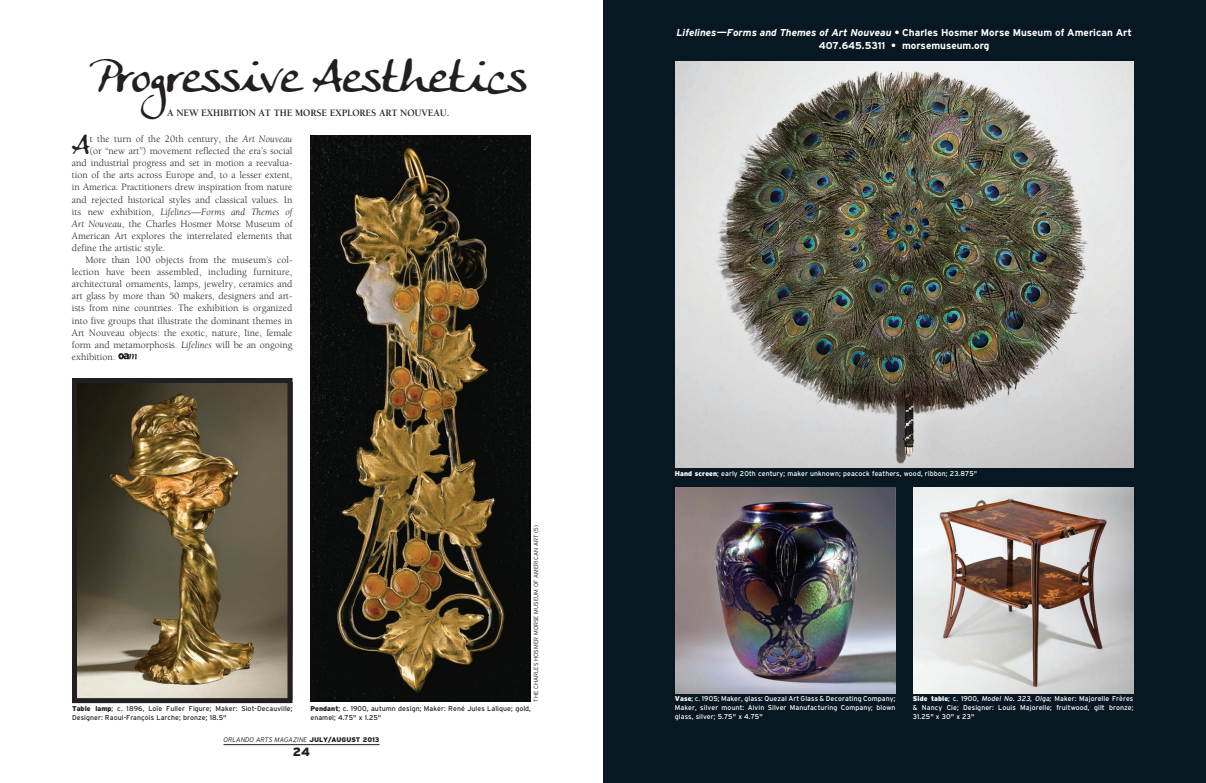
<style>
.page{position:relative;width:1206px;height:783px;background:#fff}
.page>*{position:absolute;margin:0;border:0;box-sizing:border-box;transform-origin:0 0}
.t1{font:46px "Anke Calligraphic FG";color:#231f20}
.t2{font:27.2px "Anke Calligraphic FG";color:#231f20}
.t3{font:900 12px "Interstate";color:#231f20}
.t4{font:10px "Berkeley";color:#231f20}
.t5{font:700 10px/13px "Interstate";color:#fff;text-align:center}
.t6{font:italic 10px "Berkeley";color:#231f20}
.t7{font:700 10px "Berkeley";letter-spacing:-.01em;color:#231f20}
.t8{font:7px/9px "Interstate";letter-spacing:.01em;color:#fff;text-align:justify}
.t9{font:7px/9px "Interstate";letter-spacing:.01em;color:#231f20}
.t10{font:italic 300 6.7px "Interstate";letter-spacing:-.005em;color:#231f20}
.t11{font:300 6px "Interstate";color:#231f20}
.s1{font-style:italic}
.s2{font-style:normal}
.s3{font-weight:900}
.s4{font-weight:900;font-style:normal}
</style>
<div class="page">
<hr style="left:223px;top:744px;width:157px;height:1px;background:#231f20">
<div style="left:603px;top:0;width:603px;height:783px;background:#071822"></div>
<img style="left:675px;top:61px;width:459px;height:407px">
<svg style="left:118px;top:353px;width:19px;height:6px"></svg>
<img style="left:914px;top:488px;width:219px;height:205px">
<img style="left:675px;top:488px;width:221px;height:205px">
<img style="left:78px;top:384px;width:208px;height:313px">
<div style="left:72px;top:378px;width:220px;height:325px;border:5px solid #231f20"></div>
<img style="left:310px;top:135px;width:221px;height:567px">
<h1 class="t1" style="left:90px;top:49px;width:439px">Progressive Aesthetics</h1>
<p class="t7" style="left:167px;top:108px;width:284px">A NEW EXHIBITION AT THE MORSE EXPLORES ART NOUVEAU.</p>
<h2 class="t2" style="left:72px;top:129px;width:19px">A</h2>
<p class="t4" style="left:90px;top:134px;width:204px">t the turn of the 20th century, the <span class="s1">Art Nouveau</span></p>
<p class="t4" style="left:90px;top:146px;width:204px">(or “new art”) movement reflected the era’s social</p>
<p class="t4" style="left:72px;top:158px;width:222px">and industrial progress and set in motion a reevalua-</p>
<p class="t4" style="left:72px;top:170px;width:222px">tion of the arts across Europe and, to a lesser extent,</p>
<p class="t4" style="left:72px;top:182px;width:222px">in America. Practitioners drew inspiration from nature</p>
<p class="t4" style="left:72px;top:194px;width:222px">and rejected historical styles and classical values. In</p>
<p class="t6" style="left:72px;top:206px;width:222px"><span class="s2">its new exhibition,</span> Lifelines—Forms and Themes of</p>
<p class="t4" style="left:72px;top:218px;width:222px"><span class="s1">Art Nouveau</span>, the Charles Hosmer Morse Museum of</p>
<p class="t4" style="left:72px;top:230px;width:222px">American Art explores the interrelated elements that</p>
<p class="t4" style="left:72px;top:243px;width:95px">define the artistic style.</p>
<p class="t4" style="left:85px;top:255px;width:208px">More than 100 objects from the museum’s col-</p>
<p class="t4" style="left:72px;top:267px;width:222px">lection have been assembled, including furniture,</p>
<p class="t4" style="left:72px;top:279px;width:222px">architectural ornaments, lamps, jewelry, ceramics and</p>
<p class="t4" style="left:72px;top:291px;width:222px">art glass by more than 50 makers, designers and art-</p>
<p class="t4" style="left:72px;top:303px;width:222px">ists from nine countries. The exhibition is organized</p>
<p class="t4" style="left:72px;top:315px;width:222px">into five groups that illustrate the dominant themes in</p>
<p class="t4" style="left:72px;top:327px;width:222px">Art Nouveau objects: the exotic, nature, line, female</p>
<p class="t4" style="left:72px;top:339px;width:222px">form and metamorphosis. <span class="s1">Lifelines</span> will be an ongoing</p>
<p class="t4" style="left:72px;top:351px;width:45px">exhibition.</p>
<p class="t5" style="left:676px;top:26px;width:457px"><span class="s1">Lifelines——Forms and Themes of Art Nouveau •</span> Charles Hosmer Morse Museum of American Art<br>407.645.5311 • morsemuseum.org</p>
<p class="t8" style="left:675px;top:469px;width:304px"><span class="s3">Hand screen</span>; early 20th century; maker unknown; peacock feathers, wood, ribbon; 23.875"</p>
<p class="t9" style="left:72px;top:704px;width:222px"><span class="s3">table lamp</span>; c. 1896, Loïe Fuller Figure; Maker: Siot-Decauville;<br>Designer: Raoul-François Larche; bronze; 18.5"</p>
<p class="t11" style="left:533px;top:702px;width:178px;rotate:-90deg">the charles hosmer morse museum of american art (5)</p>
<p class="t9" style="left:310px;top:704px;width:222px"><span class="s3">Pendant</span>; c. 1900, autumn design; Maker: René Jules Lalique; gold, enamel; 4.75" x 1.25"</p>
<p class="t8" style="left:675px;top:694px;width:222px"><span class="s3">Vase</span>; c. 1905; Maker, glass: Quezal Art Glass &amp; Decorating Company; Maker, silver mount: Alvin Silver Manufacturing Company; blown glass, silver; 5.75" x 4.75"</p>
<p class="t8" style="left:913px;top:694px;width:222px"><span class="s3">side table</span>; c. 1900, <span class="s1">Model No. 323, Olga;</span> Maker: Majorelle Frères &amp; Nancy Cie; Designer: Louis Majorelle; fruitwood, gilt bronze; 31.25" x 30" x 23"</p>
<p class="t10" style="left:223px;top:736px;width:158px">ORLANDO ARTS MAGAZINE <span class="s4">July/august 2013</span></p>
<p class="t3" style="left:293px;top:745px;width:19px">24</p>
</div>
